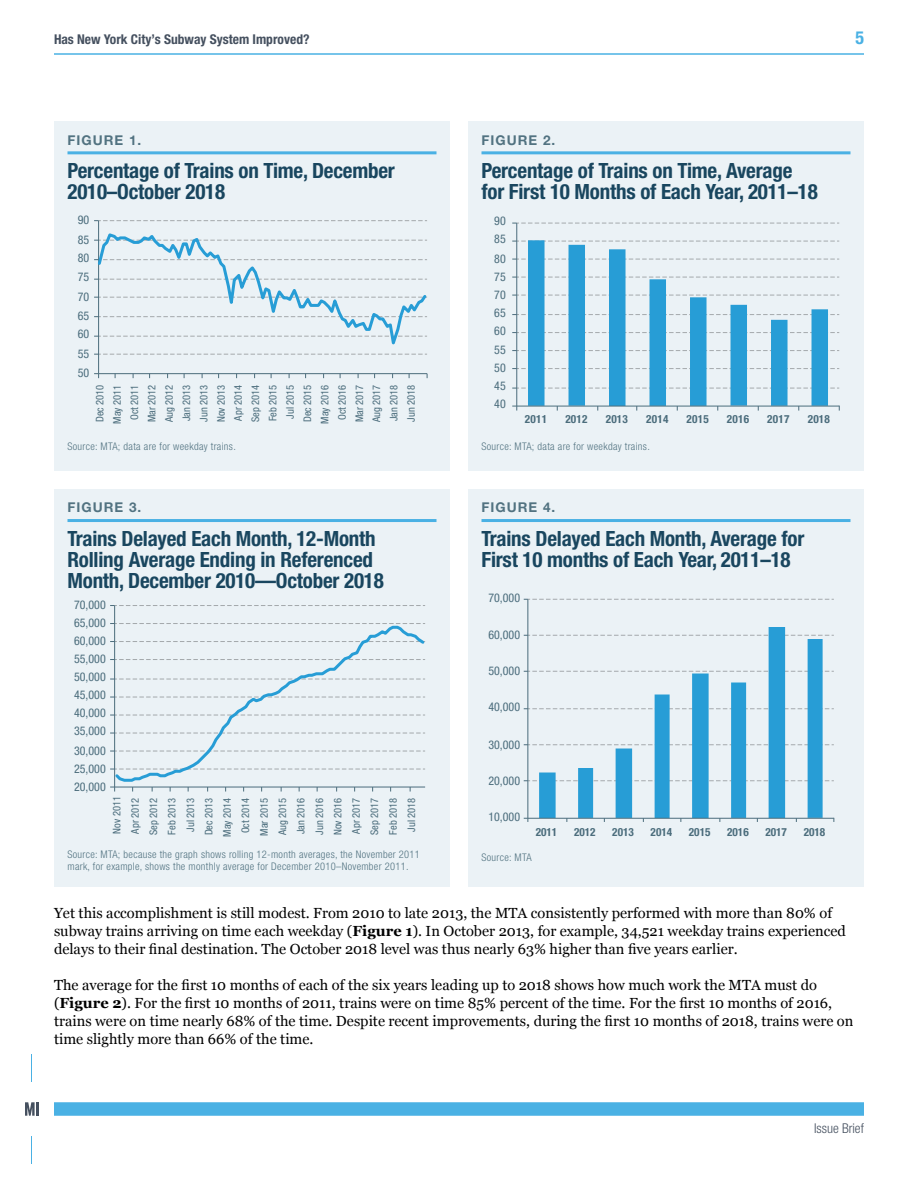
<style>
.page{position:relative;width:918px;height:1188px;background:#fff}
.page>*{position:absolute;margin:0;border:0;box-sizing:border-box;transform-origin:0 0}
.t1{font:700 condensed 21px/21px "Helvetica Neue LT Pro";letter-spacing:-.01em;color:#19465f}
.t2{font:700 condensed 18px "Helvetica Neue LT Pro";color:#4ab1e4}
.t3{font:14.7px/18px "Georgia";color:#000}
.t4{font:700 condensed 13.5px "Helvetica Neue LT Pro";color:#45505f}
.t5{font:700 13.5px "Helvetica Neue LT Pro";letter-spacing:.075em;color:#527381}
.t6{font:300 condensed 13.5px "Helvetica Neue LT Pro";color:#45505f}
.t7{font:condensed 12px "Helvetica Neue LT Std";color:#527381}
.t8{font:700 condensed 11.25px "Helvetica Neue LT Std";letter-spacing:.01em;color:#527381}
.t9{font:condensed 10.5px/17.2px "Helvetica Neue LT Std";color:#527381;text-align:center}
.t10{font:300 condensed 10.5px/12px "Helvetica Neue LT Pro";letter-spacing:.03em;color:#527381}
.s1{font-weight:700}
</style>
<div class="page">
<hr style="left:54px;top:53px;width:810px;height:2px;background:#4ab1e4">
<svg style="left:31px;top:1054px;width:1px;height:28px"></svg>
<svg style="left:31px;top:1136px;width:1px;height:28px"></svg>
<svg style="left:25px;top:1102px;width:10px;height:14px"></svg>
<hr style="left:36px;top:1102px;width:3px;height:14px;background:#45505f">
<div style="left:54px;top:1102px;width:810px;height:14px;background:#4ab1e4"></div>
<div style="left:54px;top:122px;width:396px;height:349px;background:#ebf2f6"></div>
<hr style="left:68px;top:151px;width:368px;height:3px;background:#4ab1e4">
<hr style="left:98px;top:221px;width:1px;height:153px;background:#527381">
<svg style="left:94px;top:220px;width:333px;height:1px"></svg>
<hr style="left:99px;top:373px;width:328px;height:1px;background:#527381">
<svg style="left:94px;top:373px;width:5px;height:5px"></svg>
<svg style="left:94px;top:231px;width:333px;height:124px"></svg>
<div style="left:54px;top:489px;width:396px;height:398px;background:#ebf2f6"></div>
<hr style="left:68px;top:519px;width:368px;height:3px;background:#4ab1e4">
<hr style="left:114px;top:606px;width:1px;height:181px;background:#527381">
<svg style="left:110px;top:623px;width:315px;height:1px"></svg>
<svg style="left:110px;top:605px;width:315px;height:1px"></svg>
<hr style="left:115px;top:787px;width:310px;height:1px;background:#527381">
<svg style="left:113px;top:624px;width:313px;height:159px"></svg>
<div style="left:468px;top:489px;width:396px;height:398px;background:#ebf2f6"></div>
<hr style="left:482px;top:519px;width:368px;height:3px;background:#4ab1e4">
<svg style="left:539px;top:627px;width:284px;height:191px"></svg>
<hr style="left:527px;top:599px;width:1px;height:219px;background:#527381">
<svg style="left:524px;top:780px;width:310px;height:1px"></svg>
<svg style="left:524px;top:744px;width:310px;height:1px"></svg>
<svg style="left:524px;top:708px;width:310px;height:1px"></svg>
<svg style="left:524px;top:671px;width:310px;height:1px"></svg>
<svg style="left:524px;top:635px;width:310px;height:1px"></svg>
<svg style="left:524px;top:599px;width:310px;height:1px"></svg>
<hr style="left:528px;top:818px;width:306px;height:1px;background:#527381">
<div style="left:468px;top:122px;width:396px;height:349px;background:#ebf2f6"></div>
<hr style="left:482px;top:151px;width:368px;height:3px;background:#4ab1e4">
<svg style="left:528px;top:240px;width:300px;height:166px"></svg>
<hr style="left:516px;top:223px;width:1px;height:183px;background:#527381">
<svg style="left:512px;top:388px;width:327px;height:1px"></svg>
<svg style="left:512px;top:368px;width:327px;height:1px"></svg>
<svg style="left:512px;top:350px;width:327px;height:1px"></svg>
<svg style="left:512px;top:332px;width:327px;height:1px"></svg>
<svg style="left:512px;top:314px;width:327px;height:1px"></svg>
<svg style="left:512px;top:295px;width:327px;height:1px"></svg>
<svg style="left:512px;top:277px;width:327px;height:1px"></svg>
<svg style="left:512px;top:259px;width:327px;height:1px"></svg>
<svg style="left:512px;top:241px;width:327px;height:1px"></svg>
<svg style="left:512px;top:223px;width:327px;height:1px"></svg>
<hr style="left:517px;top:406px;width:322px;height:1px;background:#527381">
<p class="t4" style="left:54px;top:31px;width:257px">Has New York City’s Subway System Improved?</p>
<p class="t5" style="left:68px;top:131px;width:75px">FIGURE 1.</p>
<h1 class="t1" style="left:68px;top:160px;width:329px">Percentage of Trains on Time, December<br>2010–October 2018</h1>
<p class="t7" style="left:78px;top:213px;width:13px">90</p>
<p class="t7" style="left:78px;top:233px;width:13px">85</p>
<p class="t7" style="left:78px;top:251px;width:13px">80</p>
<p class="t7" style="left:78px;top:270px;width:13px">75</p>
<p class="t7" style="left:78px;top:290px;width:13px">70</p>
<p class="t7" style="left:78px;top:309px;width:13px">65</p>
<p class="t7" style="left:78px;top:327px;width:13px">60</p>
<p class="t7" style="left:78px;top:347px;width:13px">55</p>
<p class="t7" style="left:78px;top:366px;width:13px">50</p>
<p class="t9" style="left:91px;top:424px;width:41px;rotate:-90deg">Dec 2010<br>May 2011<br>Oct 2011<br>Mar 2012<br>Aug 2012<br>Jan 2013<br>Jun 2013<br>Nov 2013<br>Apr 2014<br>Sep 2014<br>Feb 2015<br>Jul 2015<br>Dec 2015<br>May 2016<br>Oct 2016<br>Mar 2017<br>Aug 2017<br>Jan 2018<br>Jun 2018</p>
<p class="t10" style="left:68px;top:440px;width:170px">Source: MTA; data are for weekday trains.</p>
<p class="t5" style="left:68px;top:499px;width:75px">FIGURE 3.</p>
<h1 class="t1" style="left:68px;top:528px;width:318px">Trains Delayed Each Month, 12-Month<br>Rolling Average Ending in Referenced<br>Month, December 2010—October 2018</h1>
<p class="t7" style="left:74px;top:598px;width:33px">70,000</p>
<p class="t7" style="left:74px;top:616px;width:33px">65,000</p>
<p class="t7" style="left:74px;top:634px;width:33px">60,000</p>
<p class="t7" style="left:74px;top:652px;width:33px">55,000</p>
<p class="t7" style="left:74px;top:670px;width:33px">50,000</p>
<p class="t7" style="left:74px;top:688px;width:33px">45,000</p>
<p class="t7" style="left:74px;top:706px;width:33px">40,000</p>
<p class="t7" style="left:74px;top:724px;width:33px">35,000</p>
<p class="t7" style="left:74px;top:744px;width:33px">30,000</p>
<p class="t7" style="left:74px;top:762px;width:33px">25,000</p>
<p class="t7" style="left:74px;top:780px;width:33px">20,000</p>
<p class="t9" style="left:107px;top:837px;width:42px;line-height:18.5px;rotate:-90deg">Nov 2011<br>Apr 2012<br>Sep 2012<br>Feb 2013<br>Jul 2013<br>Dec 2013<br>May 2014<br>Oct 2014<br>Mar 2015<br>Aug 2015<br>Jan 2016<br>Jun 2016<br>Nov 2016<br>Apr 2017<br>Sep 2017<br>Feb 2018<br>Jul 2018</p>
<p class="t10" style="left:68px;top:848px;width:354px">Source: MTA; because the graph shows rolling 12-month averages, the November 2011 mark, for example, shows the monthly average for December 2010–November 2011.</p>
<p class="t2" style="left:855px;top:27px;width:10px">5</p>
<p class="t5" style="left:482px;top:131px;width:75px">FIGURE 2.</p>
<h1 class="t1" style="left:482px;top:160px;width:338px">Percentage of Trains on Time, Average for First 10 Months of Each Year, 2011–18</h1>
<p class="t7" style="left:494px;top:214px;width:13px">90</p>
<p class="t7" style="left:494px;top:232px;width:13px">85</p>
<p class="t7" style="left:494px;top:252px;width:13px">80</p>
<p class="t7" style="left:494px;top:270px;width:13px">75</p>
<p class="t7" style="left:494px;top:288px;width:13px">70</p>
<p class="t7" style="left:494px;top:306px;width:13px">65</p>
<p class="t7" style="left:494px;top:324px;width:13px">60</p>
<p class="t7" style="left:494px;top:343px;width:13px">55</p>
<p class="t7" style="left:494px;top:361px;width:13px">50</p>
<p class="t7" style="left:494px;top:379px;width:13px">45</p>
<p class="t7" style="left:494px;top:397px;width:13px">40</p>
<p class="t8" style="left:525px;top:413px;width:24px">2011</p>
<p class="t8" style="left:565px;top:413px;width:24px">2012</p>
<p class="t8" style="left:606px;top:413px;width:24px">2013</p>
<p class="t8" style="left:646px;top:413px;width:24px">2014</p>
<p class="t8" style="left:687px;top:413px;width:24px">2015</p>
<p class="t8" style="left:727px;top:413px;width:24px">2016</p>
<p class="t8" style="left:767px;top:413px;width:24px">2017</p>
<p class="t8" style="left:808px;top:413px;width:24px">2018</p>
<p class="t10" style="left:482px;top:440px;width:170px">Source: MTA; data are for weekday trains.</p>
<p class="t5" style="left:482px;top:499px;width:75px">FIGURE 4.</p>
<h1 class="t1" style="left:482px;top:528px;width:324px">Trains Delayed Each Month, Average for<br>First 10 months of Each Year, 2011–18</h1>
<p class="t7" style="left:488px;top:590px;width:33px">70,000</p>
<p class="t7" style="left:488px;top:628px;width:33px">60,000</p>
<p class="t7" style="left:488px;top:664px;width:33px">50,000</p>
<p class="t7" style="left:488px;top:700px;width:33px">40,000</p>
<p class="t7" style="left:488px;top:737px;width:33px">30,000</p>
<p class="t7" style="left:488px;top:773px;width:33px">20,000</p>
<p class="t7" style="left:488px;top:809px;width:33px">10,000</p>
<p class="t8" style="left:536px;top:825px;width:23px">2011</p>
<p class="t8" style="left:574px;top:825px;width:23px">2012</p>
<p class="t8" style="left:612px;top:825px;width:23px">2013</p>
<p class="t8" style="left:651px;top:825px;width:23px">2014</p>
<p class="t8" style="left:689px;top:825px;width:23px">2015</p>
<p class="t8" style="left:727px;top:825px;width:23px">2016</p>
<p class="t8" style="left:765px;top:825px;width:23px">2017</p>
<p class="t8" style="left:804px;top:825px;width:23px">2018</p>
<p class="t10" style="left:482px;top:851px;width:52px">Source: MTA</p>
<p class="t3" style="left:54px;top:903px;width:794px">Yet this accomplishment is still modest. From 2010 to late 2013, the MTA consistently performed with more than 80% of subway trains arriving on time each weekday (<span class="s1">Figure 1</span>). In October 2013, for example, 34,521 weekday trains experienced delays to their final destination. The October 2018 level was thus nearly 63% higher than five years earlier.</p>
<p class="t3" style="left:54px;top:975px;width:801px">The average for the first 10 months of each of the six years leading up to 2018 shows how much work the MTA must do (<span class="s1">Figure 2</span>). For the first 10 months of 2011, trains were on time 85% percent of the time. For the first 10 months of 2016, trains were on time nearly 68% of the time. Despite recent improvements, during the first 10 months of 2018, trains were on time slightly more than 66% of the time.</p>
<p class="t6" style="left:814px;top:1120px;width:51px">Issue Brief</p>
</div>
